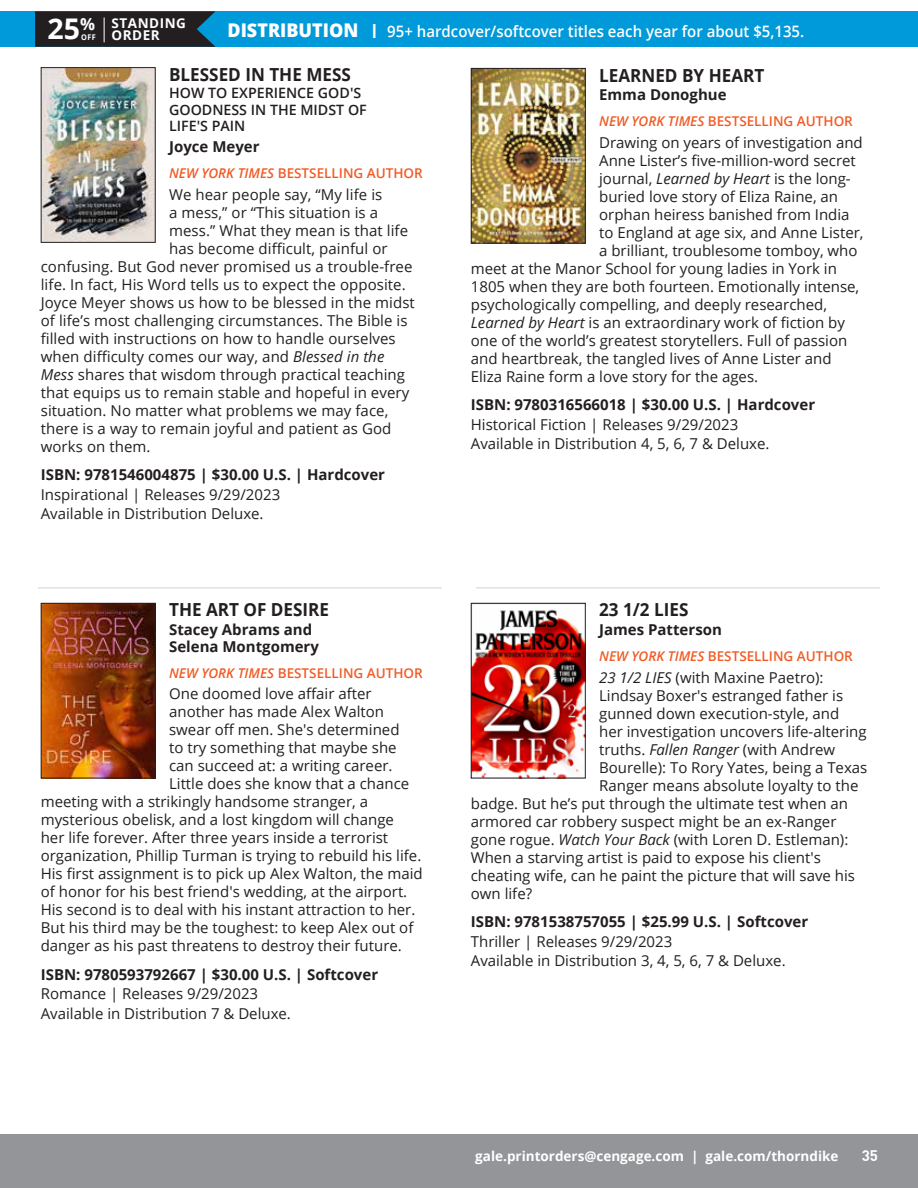
<style>
.page{position:relative;width:918px;height:1188px;background:#fff}
.page>*{position:absolute;margin:0;border:0;box-sizing:border-box;transform-origin:0 0}
.t1{font:700 28.5px "Open Sans";color:#fff}
.t2{font:700 18px "Open Sans";color:#231f20;scale:.95 1}
.t3{font:600 15.75px "Open Sans";color:#fff;scale:.95 1}
.t4{font:15px/19.5px "Open Sans";color:#231f20}
.t5{font:700 15px/16.5px "Open Sans";color:#231f20}
.t6{font:700 15px "DIN Offc";color:#fff}
.t7{font:600 14.25px/16.5px "Open Sans";color:#231f20}
.t8{font:600 13.5px "Open Sans";color:#f15b24}
.t9{font:700 13.5px "Open Sans";color:#fff}
.t10{font:700 13.5px/12px "Open Sans";letter-spacing:.04em;color:#fff}
.s1{font-weight:800;font-size:18.9px}
.s2{font-size:19.5px}
.s3{font-size:7.8px}
.s4{font-style:italic}
</style>
<div class="page">
<div style="left:0;top:1134px;width:918px;height:54px;background:#939598"></div>
<div style="left:0;top:11px;width:918px;height:36px;background:#009ada"></div>
<svg style="left:35px;top:11px;width:180px;height:36px;background:#21272c"></svg>
<img style="left:43px;top:69px;width:111px;height:172px">
<div style="left:41px;top:67px;width:115px;height:176px;border:1px solid #231f20"></div>
<img style="left:43px;top:605px;width:111px;height:171px">
<div style="left:41px;top:603px;width:115px;height:175px;border:1px solid #231f20"></div>
<img style="left:473px;top:70px;width:111px;height:172px">
<div style="left:471px;top:68px;width:115px;height:176px;border:1px solid #231f20"></div>
<img style="left:473px;top:609px;width:111px;height:167px">
<div style="left:471px;top:603px;width:115px;height:175px;border:1px solid #231f20"></div>
<hr style="left:38px;top:588px;width:404px;height:1px;background:#d1d2d4">
<hr style="left:476px;top:588px;width:404px;height:1px;background:#d1d2d4">
<h1 class="t1" style="left:47px;top:9px;width:49px">25<sup>%</sup></h1>
<p class="t3" style="left:228px;top:20px;width:609px"><span class="s1">DISTRIBUTION</span> <span class="s2">I</span> 95+ hardcover/softcover titles each year for about $5,135.</p>
<p class="t10" style="left:81px;top:17px;width:106px;text-indent:30px">STANDING<br><span class="s3">OFF</span> ORDER</p>
<p class="t2" style="left:169px;top:61px;width:193px">BLESSED IN THE MESS</p>
<p class="t7" style="left:169px;top:85px;width:199px">HOW TO EXPERIENCE GOD'S<br>GOODNESS IN THE MIDST OF<br>LIFE'S PAIN</p>
<p class="t5" style="left:169px;top:138px;width:92px">Joyce Meyer</p>
<p class="t8" style="left:169px;top:164px;width:255px"><span class="s4">NEW YORK TIMES</span> BESTSELLING AUTHOR</p>
<p class="t4" style="left:169px;top:184px;width:215px">We hear people say, “My life is</p>
<p class="t4" style="left:169px;top:202px;width:210px">a mess,” or “This situation is a</p>
<p class="t4" style="left:169px;top:220px;width:241px">mess.” What they mean is that life</p>
<p class="t4" style="left:169px;top:238px;width:220px">has become difficult, painful or</p>
<p class="t4" style="left:41px;top:256px;width:373px">confusing. But God never promised us a trouble-free</p>
<p class="t4" style="left:41px;top:274px;width:366px">life. In fact, His Word tells us to expect the opposite.</p>
<p class="t4" style="left:41px;top:292px;width:376px">Joyce Meyer shows us how to be blessed in the midst</p>
<p class="t4" style="left:41px;top:310px;width:368px">of life’s most challenging circumstances. The Bible is</p>
<p class="t4" style="left:41px;top:328px;width:357px">filled with instructions on how to handle ourselves</p>
<p class="t4" style="left:41px;top:346px;width:345px">when difficulty comes our way, and <span class="s4">Blessed in the</span></p>
<p class="t4" style="left:41px;top:364px;width:366px"><span class="s4">Mess</span> shares that wisdom through practical teaching</p>
<p class="t4" style="left:41px;top:382px;width:370px">that equips us to remain stable and hopeful in every</p>
<p class="t4" style="left:41px;top:400px;width:349px">situation. No matter what problems we may face,</p>
<p class="t4" style="left:41px;top:418px;width:352px">there is a way to remain joyful and patient as God</p>
<p class="t4" style="left:41px;top:436px;width:111px">works on them.</p>
<p class="t5" style="left:41px;top:466px;width:346px">ISBN: 9781546004875 | $30.00 U.S. | Hardcover</p>
<p class="t4" style="left:41px;top:484px;width:241px">Inspirational | Releases 9/29/2023<br>Available in Distribution Deluxe.</p>
<p class="t2" style="left:599px;top:62px;width:175px">LEARNED BY HEART</p>
<p class="t5" style="left:599px;top:86px;width:129px">Emma Donoghue</p>
<p class="t8" style="left:599px;top:112px;width:255px"><span class="s4">NEW YORK TIMES</span> BESTSELLING AUTHOR</p>
<p class="t4" style="left:599px;top:132px;width:265px">Drawing on years of investigation and</p>
<p class="t4" style="left:599px;top:150px;width:258px">Anne Lister’s five-million-word secret</p>
<p class="t4" style="left:599px;top:168px;width:253px">journal, <span class="s4">Learned by Heart</span> is the long-</p>
<p class="t4" style="left:599px;top:186px;width:240px">buried love story of Eliza Raine, an</p>
<p class="t4" style="left:599px;top:204px;width:252px">orphan heiress banished from India</p>
<p class="t4" style="left:599px;top:222px;width:266px">to England at age six, and Anne Lister,</p>
<p class="t4" style="left:599px;top:240px;width:260px">a brilliant, troublesome tomboy, who</p>
<p class="t4" style="left:471px;top:258px;width:368px">meet at the Manor School for young ladies in York in</p>
<p class="t4" style="left:471px;top:276px;width:390px">1805 when they are both fourteen. Emotionally intense,</p>
<p class="t4" style="left:471px;top:294px;width:358px">psychologically compelling, and deeply researched,</p>
<p class="t4" style="left:471px;top:312px;width:376px"><span class="s4">Learned by Heart</span> is an extraordinary work of fiction by</p>
<p class="t4" style="left:471px;top:330px;width:378px">one of the world’s greatest storytellers. Full of passion</p>
<p class="t4" style="left:471px;top:348px;width:362px">and heartbreak, the tangled lives of Anne Lister and</p>
<p class="t4" style="left:471px;top:366px;width:289px">Eliza Raine form a love story for the ages.</p>
<p class="t5" style="left:471px;top:396px;width:346px">ISBN: 9780316566018 | $30.00 U.S. | Hardcover</p>
<p class="t4" style="left:471px;top:414px;width:300px">Historical Fiction | Releases 9/29/2023<br>Available in Distribution 4, 5, 6, 7 &amp; Deluxe.</p>
<p class="t2" style="left:169px;top:597px;width:170px">THE ART OF DESIRE</p>
<p class="t5" style="left:169px;top:621px;width:151px">Stacey Abrams and<br>Selena Montgomery</p>
<p class="t8" style="left:169px;top:664px;width:255px"><span class="s4">NEW YORK TIMES</span> BESTSELLING AUTHOR</p>
<p class="t4" style="left:169px;top:683px;width:204px">One doomed love affair after</p>
<p class="t4" style="left:169px;top:701px;width:217px">another has made Alex Walton</p>
<p class="t4" style="left:169px;top:719px;width:232px">swear off men. She's determined</p>
<p class="t4" style="left:169px;top:737px;width:229px">to try something that maybe she</p>
<p class="t4" style="left:169px;top:755px;width:225px">can succeed at: a writing career.</p>
<p class="t4" style="left:169px;top:773px;width:242px">Little does she know that a chance</p>
<p class="t4" style="left:41px;top:791px;width:329px">meeting with a strikingly handsome stranger, a</p>
<p class="t4" style="left:41px;top:809px;width:355px">mysterious obelisk, and a lost kingdom will change</p>
<p class="t4" style="left:41px;top:827px;width:349px">her life forever. After three years inside a terrorist</p>
<p class="t4" style="left:41px;top:845px;width:382px">organization, Phillip Turman is trying to rebuild his life.</p>
<p class="t4" style="left:41px;top:863px;width:383px">His first assignment is to pick up Alex Walton, the maid</p>
<p class="t4" style="left:41px;top:881px;width:368px">of honor for his best friend's wedding, at the airport.</p>
<p class="t4" style="left:41px;top:899px;width:376px">His second is to deal with his instant attraction to her.</p>
<p class="t4" style="left:41px;top:917px;width:374px">But his third may be the toughest: to keep Alex out of</p>
<p class="t4" style="left:41px;top:935px;width:363px">danger as his past threatens to destroy their future.</p>
<p class="t5" style="left:41px;top:965px;width:339px">ISBN: 9780593792667 | $30.00 U.S. | Softcover</p>
<p class="t4" style="left:41px;top:983px;width:252px">Romance | Releases 9/29/2023<br>Available in Distribution 7 &amp; Deluxe.</p>
<p class="t2" style="left:599px;top:597px;width:96px">23 1/2 LIES</p>
<p class="t5" style="left:599px;top:621px;width:124px">James Patterson</p>
<p class="t8" style="left:599px;top:647px;width:255px"><span class="s4">NEW YORK TIMES</span> BESTSELLING AUTHOR</p>
<p class="t4" style="left:599px;top:667px;width:226px"><span class="s4">23 1/2 LIES</span> (with Maxine Paetro):</p>
<p class="t4" style="left:599px;top:685px;width:246px">Lindsay Boxer's estranged father is</p>
<p class="t4" style="left:599px;top:703px;width:242px">gunned down execution-style, and</p>
<p class="t4" style="left:599px;top:721px;width:269px">her investigation uncovers life-altering</p>
<p class="t4" style="left:599px;top:739px;width:238px">truths. <span class="s4">Fallen Ranger</span> (with Andrew</p>
<p class="t4" style="left:599px;top:757px;width:270px">Bourelle): To Rory Yates, being a Texas</p>
<p class="t4" style="left:599px;top:775px;width:261px">Ranger means absolute loyalty to the</p>
<p class="t4" style="left:471px;top:793px;width:379px">badge. But he’s put through the ultimate test when an</p>
<p class="t4" style="left:471px;top:811px;width:367px">armored car robbery suspect might be an ex-Ranger</p>
<p class="t4" style="left:471px;top:829px;width:379px">gone rogue. <span class="s4">Watch Your Back</span> (with Loren D. Estleman):</p>
<p class="t4" style="left:471px;top:847px;width:352px">When a starving artist is paid to expose his client's</p>
<p class="t4" style="left:471px;top:865px;width:386px">cheating wife, can he paint the picture that will save his</p>
<p class="t4" style="left:471px;top:883px;width:63px">own life?</p>
<p class="t5" style="left:471px;top:913px;width:339px">ISBN: 9781538757055 | $25.99 U.S. | Softcover</p>
<p class="t4" style="left:471px;top:931px;width:316px">Thriller | Releases 9/29/2023<br>Available in Distribution 3, 4, 5, 6, 7 &amp; Deluxe.</p>
<p class="t9" style="left:475px;top:1146px;width:365px">gale.printorders@cengage.com | gale.com/thorndike</p>
<p class="t6" style="left:862px;top:1146px;width:18px">35</p>
</div>
